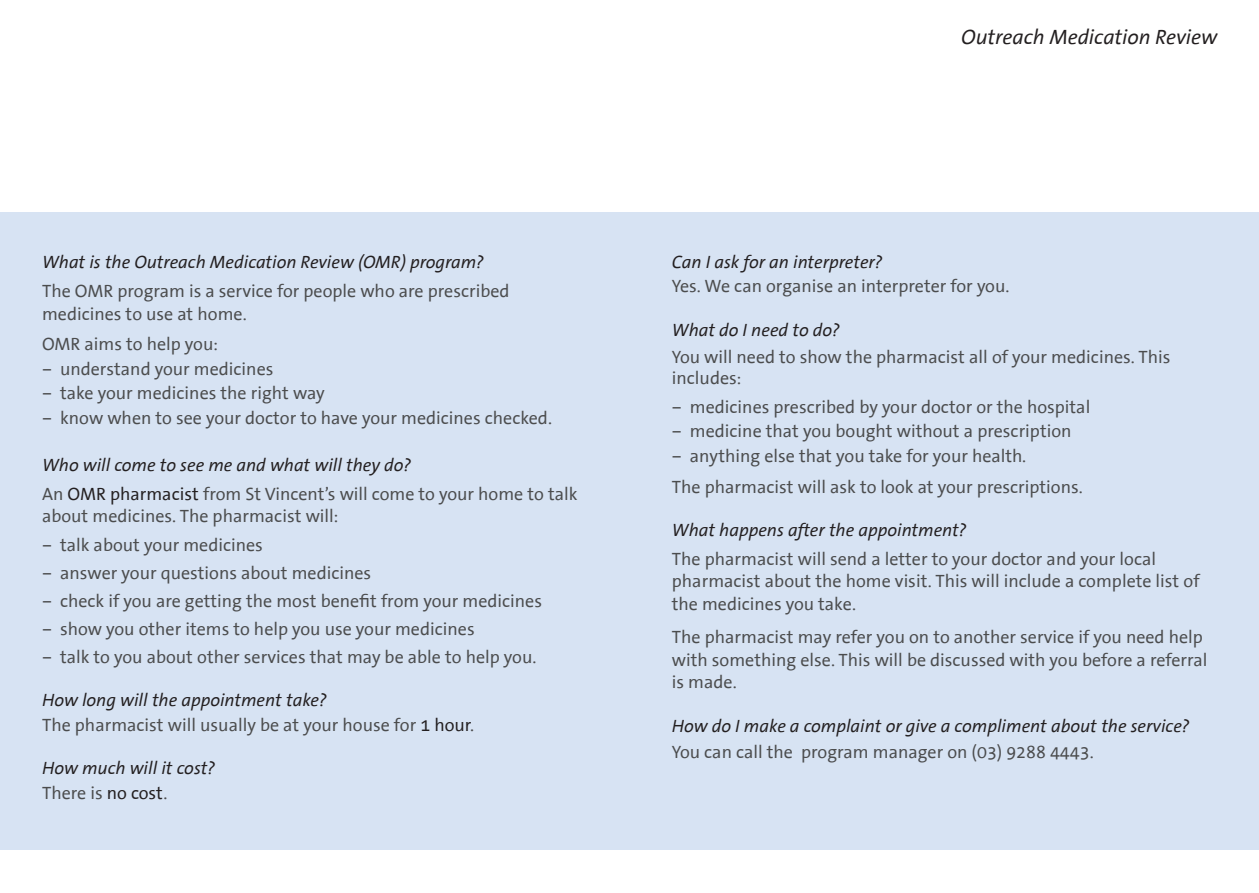
<style>
.page{position:relative;width:1259px;height:893px;background:#fff}
.page>*{position:absolute;margin:0;border:0;box-sizing:border-box;transform-origin:0 0}
.t1{font:italic 21px "The Sans Office";color:#231f20}
.Sub_Heads_SMALL{font:18px/22.5px "The Sans Office";color:#4b4c4d}
.Sub_Heads_SMALL-2{font:italic 18px "The Sans Office";color:#231f20}
.Body_Text{font:18px/22.5px "The Sans Office";color:#4b4c4d}
.Body_Text-2{font:italic 18px "The Sans Office";color:#231f20}
.s1{color:#231f20}
</style>
<div class="page">
<div style="left:0;top:212px;width:1259px;height:638px;background:#d7e3f3"></div>
<p class="Body_Text-2" style="left:42px;top:253px;width:443px">What is the Outreach Medication Review (OMR) program?</p>
<p class="Body_Text" style="left:42px;top:281px;width:469px">The OMR program is a service for people who are prescribed medicines to use at home.</p>
<p class="Body_Text" style="left:42px;top:334px;width:177px">OMR aims to help you:</p>
<p class="Body_Text" style="left:42px;top:358px;width:233px">– understand your medicines</p>
<p class="Body_Text" style="left:42px;top:383px;width:284px">– take your medicines the right way</p>
<p class="Body_Text" style="left:42px;top:407px;width:511px">– know when to see your doctor to have your medicines checked.</p>
<p class="Sub_Heads_SMALL-2" style="left:42px;top:455px;width:371px">Who will come to see me and what will they do?</p>
<p class="Sub_Heads_SMALL" style="left:42px;top:483px;width:537px">An <span class="s1">OMR pharmacist</span> from St Vincent’s will come to your home to talk about medicines. The pharmacist will:</p>
<p class="Sub_Heads_SMALL" style="left:42px;top:534px;width:222px">– talk about your medicines</p>
<p class="Sub_Heads_SMALL" style="left:42px;top:562px;width:331px">– answer your questions about medicines</p>
<p class="Sub_Heads_SMALL" style="left:42px;top:590px;width:501px">– check if you are getting the most benefit from your medicines</p>
<p class="Sub_Heads_SMALL" style="left:42px;top:618px;width:434px">– show you other items to help you use your medicines</p>
<p class="Sub_Heads_SMALL" style="left:42px;top:646px;width:496px">– talk to you about other services that may be able to help you.</p>
<p class="Sub_Heads_SMALL-2" style="left:42px;top:691px;width:286px">How long will the appointment take?</p>
<p class="Sub_Heads_SMALL" style="left:42px;top:714px;width:434px">The pharmacist will usually be at your house for <span class="s1">1 hour</span>.</p>
<p class="Sub_Heads_SMALL-2" style="left:42px;top:759px;width:175px">How much will it cost?</p>
<p class="Sub_Heads_SMALL" style="left:42px;top:782px;width:127px">There is <span class="s1">no cost</span>.</p>
<p class="t1" style="left:961px;top:26px;width:258px">Outreach Medication Review</p>
<p class="Sub_Heads_SMALL-2" style="left:672px;top:253px;width:212px">Can I ask for an interpreter?</p>
<p class="Sub_Heads_SMALL" style="left:672px;top:276px;width:339px">Yes. We can organise an interpreter for you.</p>
<p class="Sub_Heads_SMALL-2" style="left:672px;top:321px;width:170px">What do I need to do?</p>
<p class="Sub_Heads_SMALL" style="left:672px;top:348px;width:500px;line-height:21px">You will need to show the pharmacist all of your medicines. This includes:</p>
<p class="Sub_Heads_SMALL" style="left:672px;top:396px;width:420px">– medicines prescribed by your doctor or the hospital</p>
<p class="Sub_Heads_SMALL" style="left:672px;top:421px;width:401px">– medicine that you bought without a prescription</p>
<p class="Sub_Heads_SMALL" style="left:672px;top:445px;width:356px">– anything else that you take for your health.</p>
<p class="Sub_Heads_SMALL" style="left:672px;top:476px;width:412px">The pharmacist will ask to look at your prescriptions.</p>
<p class="Sub_Heads_SMALL-2" style="left:672px;top:521px;width:296px">What happens after the appointment?</p>
<p class="Sub_Heads_SMALL" style="left:672px;top:548px;width:529px">The pharmacist will send a letter to your doctor and your local pharmacist about the home visit. This will include a complete list of the medicines you take.</p>
<p class="Sub_Heads_SMALL" style="left:672px;top:626px;width:537px">The pharmacist may refer you on to another service if you need help with something else. This will be discussed with you before a referral is made.</p>
<p class="Sub_Heads_SMALL-2" style="left:672px;top:716px;width:519px">How do I make a complaint or give a compliment about the service?</p>
<p class="Sub_Heads_SMALL" style="left:672px;top:741px;width:423px">You can call the program manager on (03) 9288 4443.</p>
</div>
